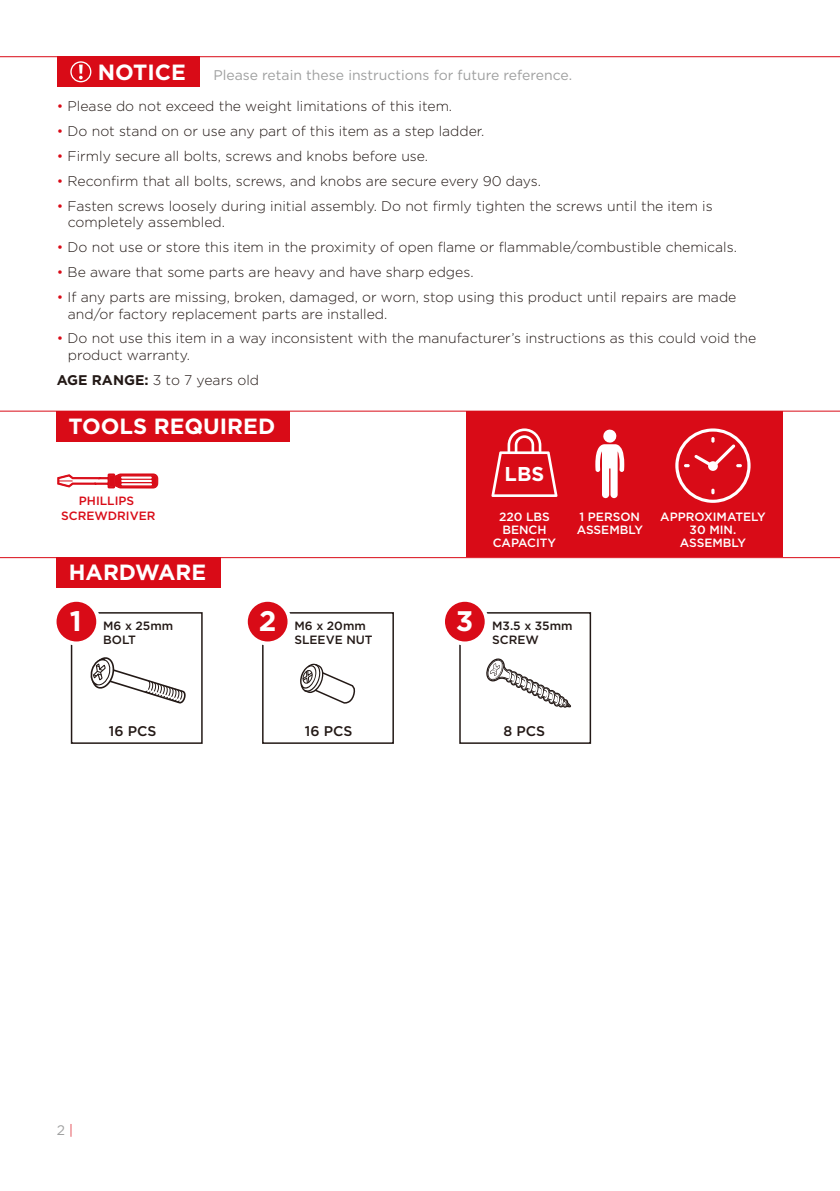
<style>
.page{position:relative;width:840px;height:1191px;background:#fff}
.page>*{position:absolute;margin:0;border:0;box-sizing:border-box;transform-origin:0 0}
.t1{font:700 28.2px "Gotham";color:#fff}
.t2{font:700 22px "Gotham";color:#fff}
.t3{font:700 20px "Gotham";color:#fff}
.t4{font:300 14px/16.8px "Gotham";color:#231916}
.t5{font:14px "Gotham";color:#9fa0a0}
.t6{font:500 14px "Gotham";color:#231916}
.t7{font:13.8px "Gotham";color:#9fa0a0}
.t8{font:500 12px/13px "Gotham";color:#fff;text-align:center}
.t9{font:500 12px/14.4px "Gotham";color:#231916}
.t10{font:500 12px/14.4px "Gotham";color:#d90b17;text-align:center}
.s1{color:#d90b17}
.s2{font-weight:700}
.s3{font-weight:300;color:#d90b17}
</style>
<div class="page">
<div style="left:466px;top:411px;width:316px;height:146px;background:#d90b17"></div>
<div style="left:56px;top:557px;width:164px;height:30px;background:#d90b17"></div>
<div style="left:71px;top:612px;width:131px;height:132px;border:2px solid #231916"></div>
<svg style="left:56px;top:601px;width:44px;height:44px"></svg>
<svg style="left:595px;top:429px;width:29px;height:69px"></svg>
<div style="left:262px;top:612px;width:132px;height:132px;border:2px solid #231916"></div>
<svg style="left:247px;top:601px;width:44px;height:44px"></svg>
<div style="left:459px;top:612px;width:131px;height:132px;border:2px solid #231916"></div>
<svg style="left:445px;top:601px;width:43px;height:44px"></svg>
<div style="left:57px;top:411px;width:232px;height:30px;background:#d90b17"></div>
<hr style="left:0;top:410px;width:839px;height:1px;background:#d90b17">
<hr style="left:0;top:557px;width:839px;height:1px;background:#d90b17">
<svg style="left:675px;top:428px;width:75px;height:75px"></svg>
<svg style="left:57px;top:473px;width:101px;height:15px"></svg>
<svg style="left:491px;top:428px;width:66px;height:69px"></svg>
<div style="left:57px;top:57px;width:142px;height:30px;background:#d90b17"></div>
<hr style="left:0;top:56px;width:839px;height:1px;background:#d90b17">
<div style="left:70px;top:61px;width:21px;height:21px;border:1px solid #fff;border-radius:50%"></div>
<svg style="left:79px;top:65px;width:4px;height:14px"></svg>
<svg style="left:90px;top:657px;width:96px;height:47px"></svg>
<svg style="left:486px;top:658px;width:85px;height:50px"></svg>
<svg style="left:300px;top:663px;width:56px;height:41px"></svg>
<h2 class="t2" style="left:98px;top:57px;width:90px">NOTICE</h2>
<p class="t5" style="left:213px;top:66px;width:360px">Please retain these instructions for future reference.</p>
<p class="t4" style="left:57px;top:98px;width:396px"><span class="s1">•</span> Please do not exceed the weight limitations of this item.</p>
<p class="t4" style="left:57px;top:122px;width:429px"><span class="s1">•</span> Do not stand on or use any part of this item as a step ladder.</p>
<p class="t4" style="left:57px;top:147px;width:372px"><span class="s1">•</span> Firmly secure all bolts, screws and knobs before use.</p>
<p class="t4" style="left:57px;top:172px;width:485px"><span class="s1">•</span> Reconfirm that all bolts, screws, and knobs are secure every 90 days.</p>
<p class="t4" style="left:68px;top:197px;width:646px;text-indent:-11px"><span class="s1">•</span> Fasten screws loosely during initial assembly. Do not firmly tighten the screws until the item is completely assembled.</p>
<p class="t4" style="left:57px;top:238px;width:681px"><span class="s1">•</span> Do not use or store this item in the proximity of open flame or flammable/combustible chemicals.</p>
<p class="t4" style="left:57px;top:263px;width:418px"><span class="s1">•</span> Be aware that some parts are heavy and have sharp edges.</p>
<p class="t4" style="left:68px;top:288px;width:669px;text-indent:-11px"><span class="s1">•</span> If any parts are missing, broken, damaged, or worn, stop using this product until repairs are made and/or factory replacement parts are installed.</p>
<p class="t4" style="left:68px;top:330px;width:689px;text-indent:-11px"><span class="s1">•</span> Do not use this item in a way inconsistent with the manufacturer’s instructions as this could void the product warranty.</p>
<p class="t4" style="left:57px;top:371px;width:204px"><span class="s2">AGE RANGE:</span> 3 to 7 years old</p>
<h2 class="t2" style="left:68px;top:412px;width:208px">TOOLS REQUIRED</h2>
<p class="t10" style="left:61px;top:494px;width:96px">PHILLIPS<br>SCREWDRIVER</p>
<h3 class="t3" style="left:504px;top:461px;width:41px">LBS</h3>
<p class="t8" style="left:492px;top:510px;width:65px">220 LBS<br>BENCH<br>CAPACITY</p>
<p class="t8" style="left:576px;top:510px;width:68px;text-align:left">1 PERSON<br>ASSEMBLY</p>
<h2 class="t2" style="left:69px;top:558px;width:139px">HARDWARE</h2>
<h1 class="t1" style="left:70px;top:602px;width:13px">1</h1>
<h1 class="t1" style="left:259px;top:602px;width:19px">2</h1>
<h1 class="t1" style="left:455px;top:602px;width:19px">3</h1>
<p class="t9" style="left:103px;top:618px;width:72px">M6 x 25mm<br>BOLT</p>
<p class="t9" style="left:294px;top:618px;width:80px">M6 x 20mm<br>SLEEVE NUT</p>
<p class="t9" style="left:492px;top:618px;width:82px">M3.5 x 35mm<br>SCREW</p>
<p class="t8" style="left:659px;top:510px;width:107px">APPROXIMATELY<br>30 MIN.<br>ASSEMBLY</p>
<p class="t6" style="left:109px;top:722px;width:49px">16 PCS</p>
<p class="t6" style="left:305px;top:722px;width:49px">16 PCS</p>
<p class="t6" style="left:503px;top:722px;width:43px">8 PCS</p>
<p class="t7" style="left:57px;top:1121px;width:18px">2 <span class="s3">|</span></p>
</div>
